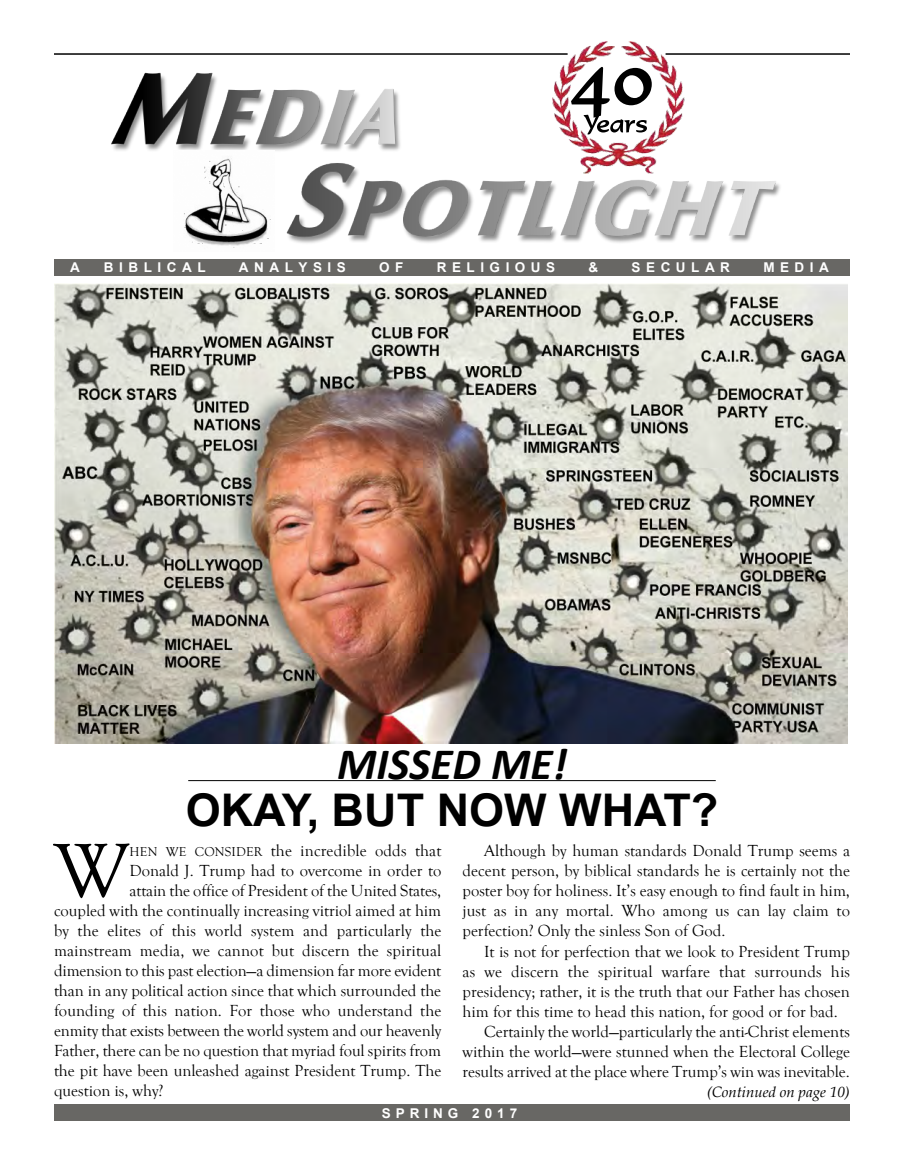
<style>
.page{position:relative;width:904px;height:1175px;background:#fff}
.page>*{position:absolute;margin:0;border:0;box-sizing:border-box;transform-origin:0 0}
.t1{font:77.1px "Goudy Old Style T";color:#000}
.t2{font:700 45px "Arial";color:#000}
.t3{font:italic 700 45px "Calibri";color:#000}
.t4{font:16.5px/20.1px "Goudy Old Style T";color:#000;text-align:justify}
.t5{font:italic 15px "Book Antiqua";color:#000}
.t6{font:700 13.5px "Arial";letter-spacing:.41em;color:#fff}
.t7{font:700 13.5px "Arial";letter-spacing:.37em;color:#fff}
.s1{font-size:13.2px}
</style>
<div class="page">
<img style="left:111px;top:72px;width:669px;height:171px">
<img style="left:174px;top:151px;width:101px;height:97px">
<div style="left:54px;top:259px;width:796px;height:17px;background:#686764"></div>
<hr style="left:54px;top:53px;width:514px;height:2px;background:#000">
<div style="left:54px;top:1104px;width:796px;height:16px;background:#686764"></div>
<hr style="left:188px;top:780px;width:528px;height:1px;background:#000">
<img style="left:552px;top:41px;width:132px;height:132px">
<hr style="left:666px;top:53px;width:184px;height:2px;background:#000">
<svg style="left:571px;top:67px;width:81px;height:67px"></svg>
<img style="left:54px;top:284px;width:793px;height:459px">
<p class="t6" style="left:70px;top:263px;width:11px">A</p>
<p class="t6" style="left:104px;top:263px;width:103px">BIBLICAL</p>
<p class="t6" style="left:239px;top:263px;width:108px">ANALYSIS</p>
<p class="t6" style="left:379px;top:263px;width:26px">O F</p>
<p class="t6" style="left:437px;top:263px;width:120px">RELIGIOUS</p>
<p class="t6" style="left:589px;top:263px;width:11px">&amp;</p>
<p class="t6" style="left:632px;top:263px;width:100px">SECULAR</p>
<p class="t6" style="left:763px;top:263px;width:67px">MEDIA</p>
<h2 class="t3" style="left:337px;top:745px;width:231px">MISSED ME!</h2>
<h2 class="t2" style="left:186px;top:793px;width:534px">OKAY, BUT NOW WHAT?</h2>
<h1 class="t1" style="left:54px;top:826px;width:76px">W</h1>
<p class="t4" style="left:130px;top:840px;width:313px"><span class="s1">HEN WE CONSIDER</span> the incredible odds that</p>
<p class="t4" style="left:130px;top:860px;width:313px">Donald J. Trump had to overcome in order to</p>
<p class="t4" style="left:130px;top:880px;width:313px">attain the office of President of the United States,</p>
<p class="t4" style="left:54px;top:900px;width:389px">coupled with the continually increasing vitriol aimed at him</p>
<p class="t4" style="left:54px;top:920px;width:389px">by the elites of this world system and particularly the</p>
<p class="t4" style="left:54px;top:940px;width:389px">mainstream media, we cannot but discern the spiritual</p>
<p class="t4" style="left:54px;top:960px;width:389px">dimension to this past election—a dimension far more evident</p>
<p class="t4" style="left:54px;top:980px;width:389px">than in any political action since that which surrounded the</p>
<p class="t4" style="left:54px;top:1000px;width:389px">founding of this nation. For those who understand the</p>
<p class="t4" style="left:54px;top:1020px;width:389px">enmity that exists between the world system and our heavenly</p>
<p class="t4" style="left:54px;top:1040px;width:389px">Father, there can be no question that myriad foul spirits from</p>
<p class="t4" style="left:54px;top:1060px;width:389px">the pit have been unleashed against President Trump. The</p>
<p class="t4" style="left:54px;top:1080px;width:111px">question is, why?</p>
<p class="t4" style="left:463px;top:840px;width:389px;text-indent:22px">Although by human standards Donald Trump seems a decent person, by biblical standards he is certainly not the poster boy for holiness. It’s easy enough to find fault in him, just as in any mortal. Who among us can lay claim to perfection? Only the sinless Son of God.</p>
<p class="t4" style="left:484px;top:941px;width:367px">It is not for perfection that we look to President Trump</p>
<p class="t4" style="left:463px;top:961px;width:389px">as we discern the spiritual warfare that surrounds his</p>
<p class="t4" style="left:463px;top:981px;width:389px">presidency; rather, it is the truth that our Father has chosen</p>
<p class="t4" style="left:463px;top:1001px;width:377px">him for this time to head this nation, for good or for bad.</p>
<p class="t4" style="left:484px;top:1021px;width:367px">Certainly the world—particularly the anti-Christ elements</p>
<p class="t4" style="left:463px;top:1041px;width:389px">within the world—were stunned when the Electoral College</p>
<p class="t4" style="left:463px;top:1061px;width:389px">results arrived at the place where Trump’s win was inevitable.</p>
<p class="t5" style="left:707px;top:1086px;width:145px">(Continued on page 10)</p>
<p class="t7" style="left:382px;top:1108px;width:137px">SPRING 2017</p>
</div>
